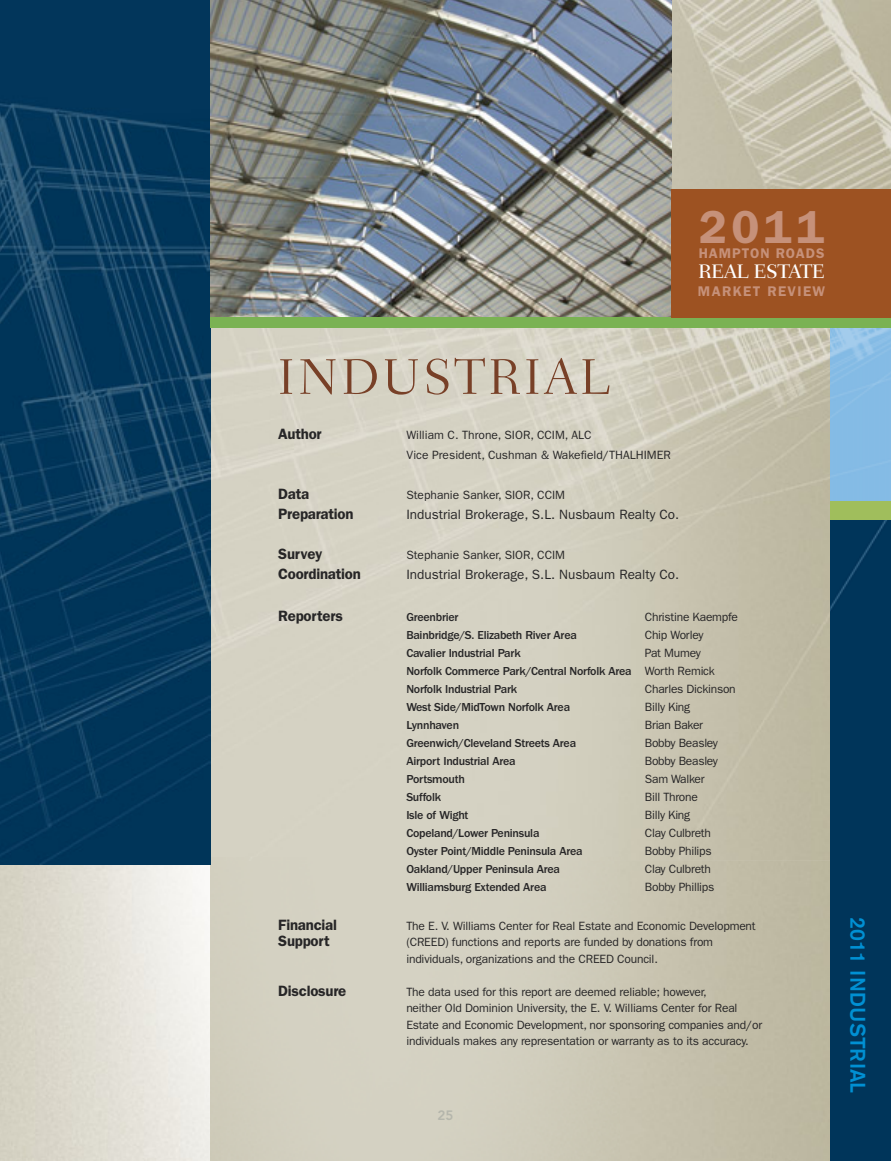
<style>
.page{position:relative;width:891px;height:1161px;background:#fff}
.page>*{position:absolute;margin:0;border:0;box-sizing:border-box;transform-origin:0 0}
.t1{font:300 51px "Fairfield LH";letter-spacing:.05em;color:#784027}
.t2{font:600 46.5px "Franklin Gothic";color:#c6917a}
.t3{font:500 21px "Akzidenz Grotesk BE";color:#0090d3}
.t4{font:500 19.95px "Fairfield LH";letter-spacing:-.025em;color:#fff}
.t5{font:600 15px "Franklin Gothic";letter-spacing:-.015em;color:#272627}
.t6{font:600 14.1px "Franklin Gothic";letter-spacing:.08em;color:#c6917a}
.t7{font:600 14.1px "Franklin Gothic";letter-spacing:.1em;color:#c6917a}
.t8{font:13.5px "Franklin Gothic";color:#272627}
.t9{font:800 13.5px "Avenir";color:#b5b6ac}
.t10{font:12px/16.5px "Franklin Gothic";letter-spacing:-.015em;color:#272627}
.t11{font:500 12px/18px "Franklin Gothic";letter-spacing:-.02em;color:#272627}
.s1{font-weight:400}
</style>
<div class="page">
<img style="left:210px;top:0;width:681px;height:1161px">
<img style="left:0;top:864px;width:210px;height:297px">
<img style="left:210px;top:0;width:1px;height:858px">
<img style="left:210px;top:858px;width:410px;height:2px">
<img style="left:0;top:0;width:210px;height:864px">
<img style="left:830px;top:328px;width:61px;height:173px">
<div style="left:830px;top:501px;width:61px;height:660px;background:#00355a"></div>
<img style="left:830px;top:520px;width:57px;height:91px">
<div style="left:830px;top:501px;width:61px;height:19px;background:#a0be5c"></div>
<img style="left:211px;top:0;width:461px;height:317px">
<div style="left:210px;top:317px;width:681px;height:11px;background:#7ab253"></div>
<div style="left:672px;top:189px;width:219px;height:129px;background:#9d5222"></div>
<h1 class="t1" style="left:277px;top:356px;width:335px">INDUSTRIAL</h1>
<h2 class="t2" style="left:699px;top:211px;width:127px">2011</h2>
<p class="t6" style="left:699px;top:248px;width:127px">HAMPTON ROADS</p>
<h3 class="t4" style="left:698px;top:263px;width:129px">REAL ESTATE</h3>
<p class="t7" style="left:698px;top:286px;width:129px">MARKET REVIEW</p>
<p class="t5" style="left:278px;top:429px;width:45px">Author</p>
<p class="t10" style="left:406px;top:427px;width:266px;line-height:19.5px">William C. Throne, SIOR, CCIM, ALC<br>Vice President, Cushman &amp; Wakefield/THALHIMER</p>
<p class="t5" style="left:278px;top:489px;width:33px">Data</p>
<p class="t10" style="left:406px;top:488px;width:160px">Stephanie Sanker, SIOR, CCIM</p>
<p class="t5" style="left:278px;top:509px;width:77px">Preparation</p>
<p class="t8" style="left:406px;top:510px;width:274px">Industrial Brokerage, S.L. Nusbaum Realty Co.</p>
<p class="t5" style="left:278px;top:549px;width:45px">Survey</p>
<p class="t10" style="left:406px;top:548px;width:160px">Stephanie Sanker, SIOR, CCIM</p>
<p class="t5" style="left:278px;top:569px;width:84px">Coordination</p>
<p class="t8" style="left:406px;top:570px;width:274px">Industrial Brokerage, S.L. Nusbaum Realty Co.</p>
<p class="t5" style="left:278px;top:611px;width:66px">Reporters</p>
<p class="t11" style="left:406px;top:609px;width:54px">Greenbrier</p>
<p class="t10" style="left:645px;top:610px;width:95px">Christine Kaempfe</p>
<p class="t11" style="left:406px;top:627px;width:172px">Bainbridge/S. Elizabeth River Area</p>
<p class="t10" style="left:645px;top:628px;width:60px">Chip Worley</p>
<p class="t11" style="left:406px;top:645px;width:116px">Cavalier Industrial Park</p>
<p class="t11" style="left:406px;top:645px;width:310px;text-indent:239px"><span class="s1">Pat Mumey<br></span>Norfolk Commerce Park/Central Norfolk Area <span class="s1">Worth Remick<br></span>Norfolk Industrial Park</p>
<p class="t10" style="left:645px;top:682px;width:92px">Charles Dickinson</p>
<p class="t11" style="left:406px;top:699px;width:165px">West Side/MidTown Norfolk Area</p>
<p class="t10" style="left:645px;top:700px;width:47px">Billy King</p>
<p class="t11" style="left:406px;top:717px;width:54px">Lynnhaven</p>
<p class="t10" style="left:645px;top:718px;width:60px">Brian Baker</p>
<p class="t11" style="left:406px;top:735px;width:171px">Greenwich/Cleveland Streets Area</p>
<p class="t10" style="left:645px;top:736px;width:75px">Bobby Beasley</p>
<p class="t11" style="left:406px;top:753px;width:111px">Airport Industrial Area</p>
<p class="t10" style="left:645px;top:754px;width:75px">Bobby Beasley</p>
<p class="t11" style="left:406px;top:771px;width:60px">Portsmouth</p>
<p class="t10" style="left:645px;top:772px;width:61px">Sam Walker</p>
<p class="t11" style="left:406px;top:789px;width:36px">Suffolk</p>
<p class="t10" style="left:645px;top:790px;width:54px">Bill Throne</p>
<p class="t11" style="left:406px;top:807px;width:64px">Isle of Wight</p>
<p class="t10" style="left:645px;top:808px;width:47px">Billy King</p>
<p class="t11" style="left:406px;top:825px;width:135px">Copeland/Lower Peninsula</p>
<p class="t10" style="left:645px;top:826px;width:68px">Clay Culbreth</p>
<p class="t11" style="left:406px;top:843px;width:178px">Oyster Point/Middle Peninsula Area</p>
<p class="t10" style="left:645px;top:844px;width:68px">Bobby Philips</p>
<p class="t11" style="left:406px;top:861px;width:155px">Oakland/Upper Peninsula Area</p>
<p class="t10" style="left:645px;top:862px;width:68px">Clay Culbreth</p>
<p class="t11" style="left:406px;top:879px;width:142px">Williamsburg Extended Area</p>
<p class="t10" style="left:645px;top:880px;width:71px">Bobby Phillips</p>
<p class="t5" style="left:278px;top:920px;width:60px">Financial</p>
<p class="t10" style="left:406px;top:919px;width:351px">The E. V. Williams Center for Real Estate and Economic Development</p>
<p class="t5" style="left:278px;top:936px;width:53px">Support</p>
<p class="t10" style="left:406px;top:935px;width:308px">(CREED) functions and reports are funded by donations from individuals, organizations and the CREED Council.</p>
<p class="t5" style="left:278px;top:986px;width:70px">Disclosure</p>
<p class="t10" style="left:406px;top:985px;width:357px">The data used for this report are deemed reliable; however,<br>neither Old Dominion University, the E. V. Williams Center for Real Estate and Economic Development, nor sponsoring companies and/or individuals makes any representation or warranty as to its accuracy.</p>
<p class="t9" style="left:438px;top:1110px;width:17px">25</p>
<h3 class="t3" style="left:865px;top:917px;width:178px;rotate:90deg">2011 INDUSTRIAL</h3>
</div>
